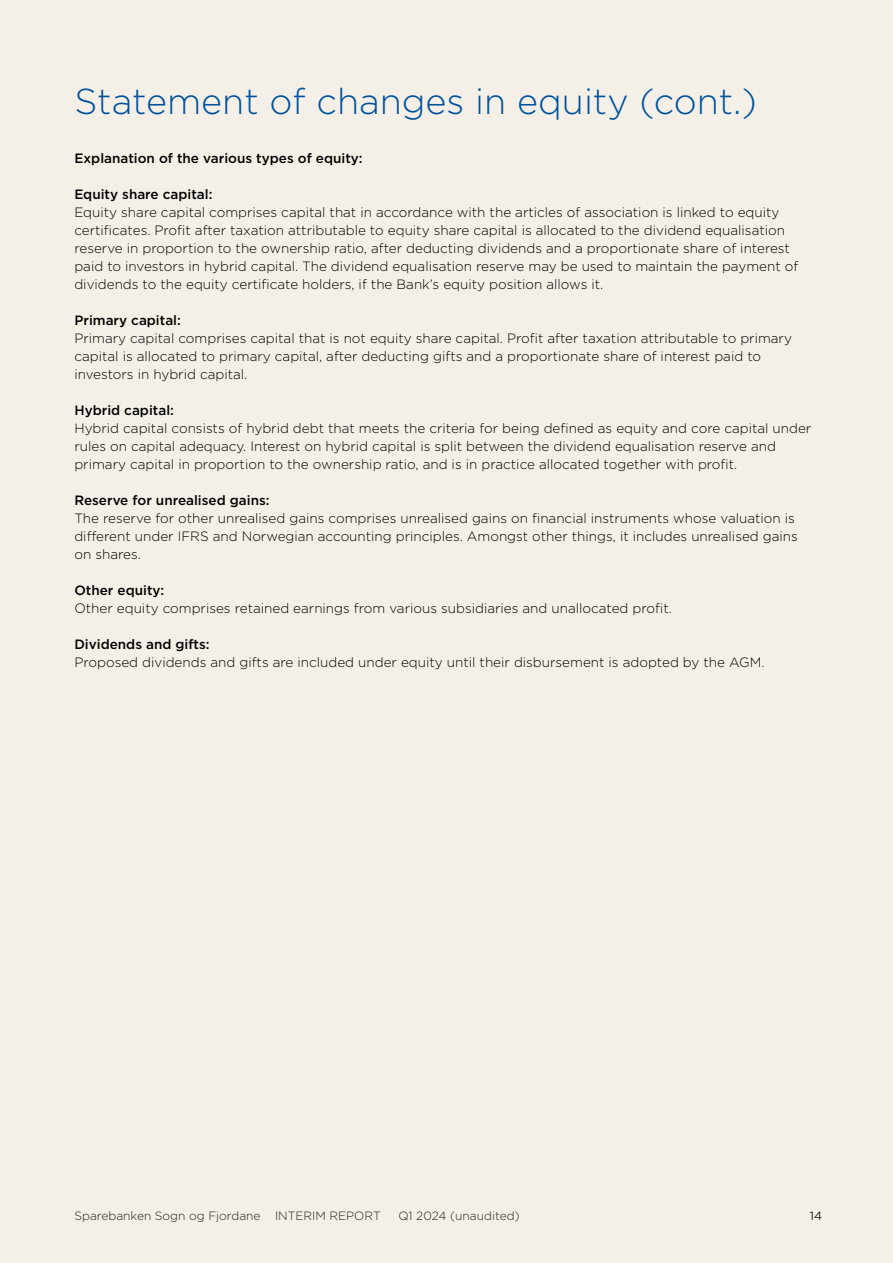
<style>
.page{position:relative;width:893px;height:1263px;background:#f4f0e8}
.page>*{position:absolute;margin:0;border:0;box-sizing:border-box;transform-origin:0 0}
.t1{font:300 36px "Gotham";color:#01529b}
.t2{font:300 13.5px/18px "Gotham";color:#000}
.t3{font:500 13.5px "Gotham";color:#000}
.t4{font:300 12px "Gotham";color:#231f20}
.t5{font:12px "Gotham";color:#231f20}
</style>
<div class="page">
<h1 class="t1" style="left:74px;top:78px;width:684px">Statement of changes in equity (cont.)</h1>
<p class="t3" style="left:74px;top:150px;width:290px">Explanation of the various types of equity:</p>
<p class="t3" style="left:74px;top:186px;width:140px">Equity share capital:</p>
<p class="t2" style="left:74px;top:203px;width:725px">Equity share capital comprises capital that in accordance with the articles of association is linked to equity certificates. Profit after taxation attributable to equity share capital is allocated to the dividend equalisation reserve in proportion to the ownership ratio, after deducting dividends and a proportionate share of interest paid to investors in hybrid capital. The dividend equalisation reserve may be used to maintain the payment of dividends to the equity certificate holders, if the Bank’s equity position allows it.</p>
<p class="t3" style="left:74px;top:312px;width:108px">Primary capital:</p>
<p class="t2" style="left:74px;top:329px;width:719px">Primary capital comprises capital that is not equity share capital. Profit after taxation attributable to primary capital is allocated to primary capital, after deducting gifts and a proportionate share of interest paid to investors in hybrid capital.</p>
<p class="t3" style="left:74px;top:402px;width:101px">Hybrid capital:</p>
<p class="t2" style="left:74px;top:419px;width:738px">Hybrid capital consists of hybrid debt that meets the criteria for being defined as equity and core capital under rules on capital adequacy. Interest on hybrid capital is split between the dividend equalisation reserve and primary capital in proportion to the ownership ratio, and is in practice allocated together with profit.</p>
<p class="t3" style="left:74px;top:492px;width:197px">Reserve for unrealised gains:</p>
<p class="t2" style="left:74px;top:509px;width:725px">The reserve for other unrealised gains comprises unrealised gains on financial instruments whose valuation is different under IFRS and Norwegian accounting principles. Amongst other things, it includes unrealised gains on shares.</p>
<p class="t3" style="left:74px;top:582px;width:91px">Other equity:</p>
<p class="t2" style="left:74px;top:599px;width:599px">Other equity comprises retained earnings from various subsidiaries and unallocated profit.</p>
<p class="t3" style="left:74px;top:636px;width:137px">Dividends and gifts:</p>
<p class="t2" style="left:74px;top:653px;width:692px">Proposed dividends and gifts are included under equity until their disbursement is adopted by the AGM.</p>
<p class="t4" style="left:74px;top:1208px;width:308px">Sparebanken Sogn og Fjordane INTERIM REPORT</p>
<p class="t4" style="left:398px;top:1208px;width:123px">Q1 2024 (unaudited)</p>
<p class="t5" style="left:810px;top:1208px;width:14px">14</p>
</div>
